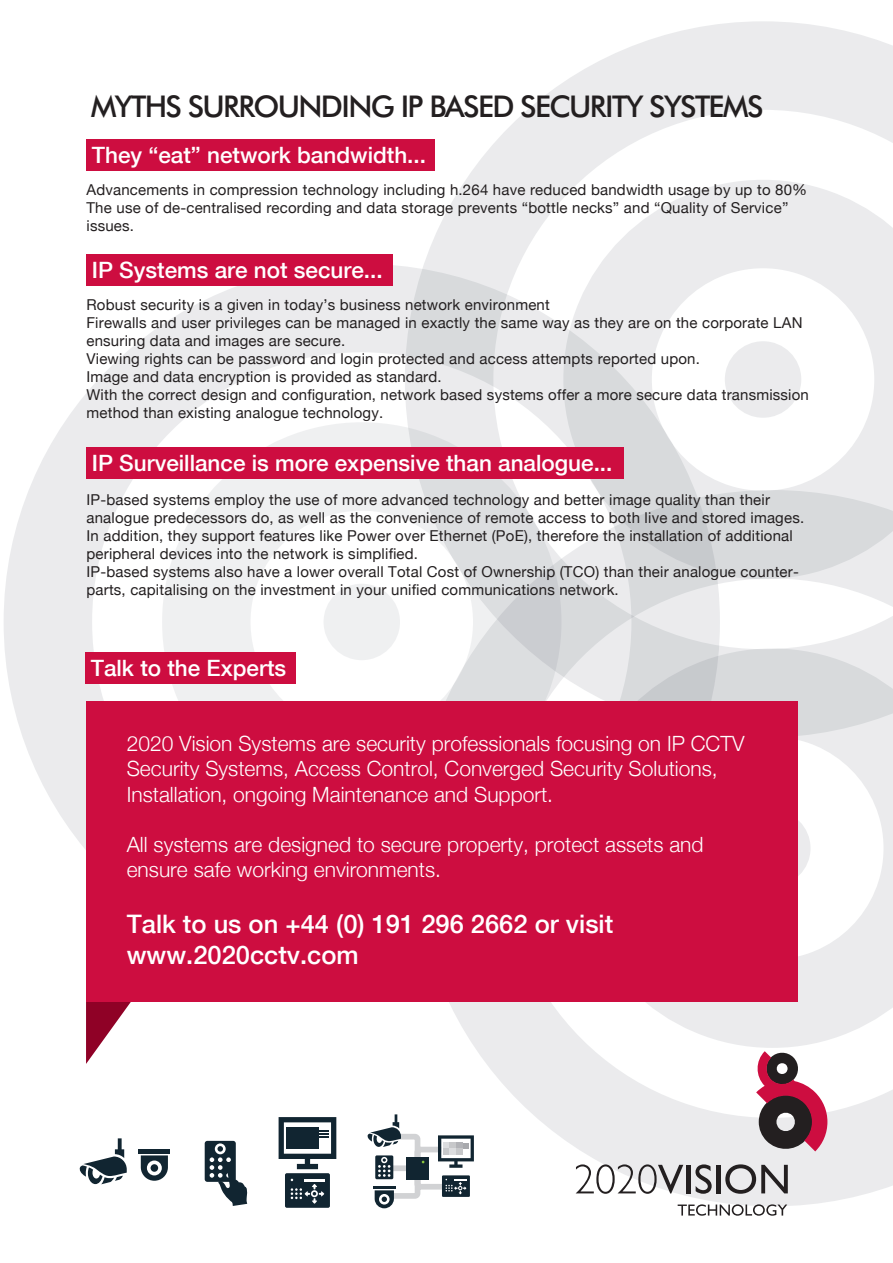
<style>
.page{position:relative;width:893px;height:1263px;background:#fff}
.page>*{position:absolute;margin:0;border:0;box-sizing:border-box;transform-origin:0 0}
.t1{font:500 30px "Futura BT";letter-spacing:-.055em;color:#231f20}
.t2{font:500 25.5px/30.6px "Helvetica Neue";color:#fff}
.t3{font:500 22.5px "Helvetica Neue";color:#fff}
.t4{font:300 21px/25.2px "Helvetica Neue";color:#fff}
.t5{font:15px/18px "Helvetica Neue";letter-spacing:.015em;color:#231f20}
</style>
<div class="page">
<div style="left:4px;top:264px;width:716px;height:716px;border:88px solid #e6e7e9;border-radius:50%"></div>
<div style="left:162px;top:422px;width:399px;height:400px;border:88px solid #e6e7e9;border-radius:50%"></div>
<div style="left:324px;top:584px;width:76px;height:76px;background:#eff0f1;border-radius:50%"></div>
<svg style="left:449px;top:1002px;width:444px;height:204px"></svg>
<svg style="left:573px;top:738px;width:320px;height:310px"></svg>
<div style="left:734px;top:810px;width:76px;height:76px;background:#e6e7e9;border-radius:50%"></div>
<svg style="left:405px;top:21px;width:488px;height:717px"></svg>
<div style="left:725px;top:341px;width:76px;height:77px;background:#e6e7e9;border-radius:50%"></div>
<div style="left:85px;top:653px;width:211px;height:31px;background:#cd0d40"></div>
<svg style="left:367px;top:1114px;width:107px;height:94px"></svg>
<div style="left:285px;top:1173px;width:45px;height:35px;background:#112531;border-radius:2px"></div>
<svg style="left:291px;top:1179px;width:33px;height:25px"></svg>
<hr style="left:304px;top:1179px;width:20px;height:2px;background:#fff">
<svg style="left:279px;top:1117px;width:57px;height:52px"></svg>
<svg style="left:79px;top:1138px;width:48px;height:46px"></svg>
<svg style="left:141px;top:1155px;width:27px;height:26px"></svg>
<hr style="left:138px;top:1149px;width:32px;height:4px;background:#112531">
<div style="left:205px;top:1141px;width:31px;height:41px;background:#112531;border-radius:3px"></div>
<svg style="left:210px;top:1143px;width:38px;height:63px"></svg>
<svg style="left:755px;top:1051px;width:72px;height:100px"></svg>
<svg style="left:576px;top:1164px;width:107px;height:30px"></svg>
<div style="left:686px;top:1165px;width:5px;height:28px;background:#231f20"></div>
<svg style="left:695px;top:1164px;width:17px;height:30px"></svg>
<hr style="left:716px;top:1165px;width:4px;height:28px;background:#231f20">
<svg style="left:725px;top:1164px;width:63px;height:30px;background:#a4a2a4"></svg>
<svg style="left:678px;top:1204px;width:109px;height:12px"></svg>
<svg style="left:86px;top:1002px;width:45px;height:62px"></svg>
<div style="left:86px;top:701px;width:712px;height:301px;background:#cd0d40"></div>
<div style="left:86px;top:139px;width:349px;height:31px;background:#cd0d40"></div>
<div style="left:86px;top:254px;width:307px;height:31px;background:#cd0d40"></div>
<div style="left:86px;top:448px;width:538px;height:31px;background:#cd0d40"></div>
<h1 class="t1" style="left:91px;top:88px;width:674px">MYTHS SURROUNDING IP BASED SECURITY SYSTEMS</h1>
<h3 class="t3" style="left:92px;top:136px;width:336px">They “eat” network bandwidth...</h3>
<p class="t5" style="left:86px;top:181px;width:722px">Advancements in compression technology including h.264 have reduced bandwidth usage by up to 80%<br>The use of de-centralised recording and data storage prevents “bottle necks” and “Quality of Service” issues.</p>
<h3 class="t3" style="left:92px;top:252px;width:292px">IP Systems are not secure...</h3>
<p class="t5" style="left:86px;top:297px;width:724px">Robust security is a given in today’s business network environment<br>Firewalls and user privileges can be managed in exactly the same way as they are on the corporate LAN ensuring data and images are secure.<br>Viewing rights can be password and login protected and access attempts reported upon.<br>Image and data encryption is provided as standard.<br>With the correct design and configuration, network based systems offer a more secure data transmission method than existing analogue technology.</p>
<h3 class="t3" style="left:92px;top:445px;width:522px">IP Surveillance is more expensive than analogue...</h3>
<p class="t5" style="left:86px;top:492px;width:719px">IP-based systems employ the use of more advanced technology and better image quality than their analogue predecessors do, as well as the convenience of remote access to both live and stored images.<br>In addition, they support features like Power over Ethernet (PoE), therefore the installation of additional peripheral devices into the network is simplified.<br>IP-based systems also have a lower overall Total Cost of Ownership (TCO) than their analogue counter&shy;parts, capitalising on the investment in your unified communications network.</p>
<h3 class="t3" style="left:91px;top:650px;width:197px">Talk to the Experts</h3>
<h3 class="t4" style="left:127px;top:730px;width:619px">2020 Vision Systems are security professionals focusing on IP CCTV<br>Security Systems, Access Control, Converged Security Solutions,<br>Installation, ongoing Maintenance and Support.</h3>
<h3 class="t4" style="left:127px;top:831px;width:578px">All systems are designed to secure property, protect assets and ensure safe working environments.</h3>
<h2 class="t2" style="left:127px;top:907px;width:488px">Talk to us on +44 (0) 191 296 2662 or visit www.2020cctv.com</h2>
</div>
